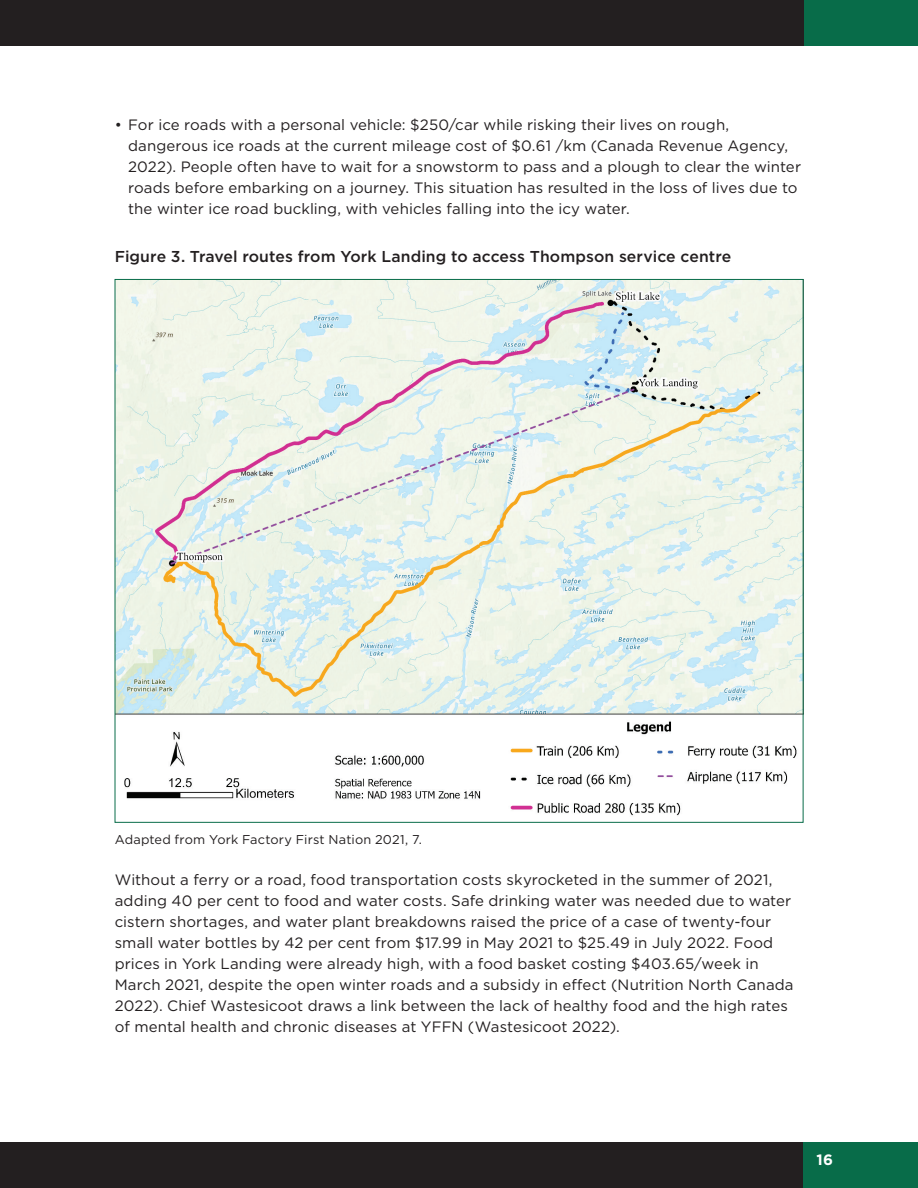
<style>
.page{position:relative;width:918px;height:1188px;background:#fff}
.page>*{position:absolute;margin:0;border:0;box-sizing:border-box;transform-origin:0 0}
.t1{font:500 15.75px "Gotham";letter-spacing:.005em;color:#231f20}
.t2{font:15px/21px "Gotham";letter-spacing:.005em;color:#231f20}
.t3{font:700 15px "Gotham";color:#fff}
.t4{font:12.75px "Gotham";letter-spacing:.015em;color:#231f20}
</style>
<div class="page">
<div style="left:802px;top:1143px;width:116px;height:45px;background:#086c49"></div>
<div style="left:803px;top:0;width:115px;height:45px;background:#086c49"></div>
<div style="left:0;top:1143px;width:802px;height:45px;background:#231f20"></div>
<div style="left:0;top:0;width:803px;height:45px;background:#231f20"></div>
<img style="left:117px;top:281px;width:684px;height:535px">
<p class="t2" style="left:128px;top:114px;width:674px;text-indent:-14px">• For ice roads with a personal vehicle: $250/car while risking their lives on rough, dangerous ice roads at the current mileage cost of $0.61 /km (Canada Revenue Agency, 2022). People often have to wait for a snowstorm to pass and a plough to clear the winter roads before embarking on a journey. This situation has resulted in the loss of lives due to the winter ice road buckling, with vehicles falling into the icy water.</p>
<p class="t1" style="left:115px;top:246px;width:618px">Figure 3. Travel routes from York Landing to access Thompson service centre</p>
<p class="t4" style="left:115px;top:831px;width:309px">Adapted from York Factory First Nation 2021, 7.</p>
<p class="t2" style="left:115px;top:869px;width:680px">Without a ferry or a road, food transportation costs skyrocketed in the summer of 2021, adding 40 per cent to food and water costs. Safe drinking water was needed due to water cistern shortages, and water plant breakdowns raised the price of a case of twenty-four small water bottles by 42 per cent from $17.99 in May 2021 to $25.49 in July 2022. Food prices in York Landing were already high, with a food basket costing $403.65/week in March 2021, despite the open winter roads and a subsidy in effect (Nutrition North Canada 2022). Chief Wastesicoot draws a link between the lack of healthy food and the high rates of mental health and chronic diseases at YFFN (Wastesicoot 2022).</p>
<p class="t3" style="left:817px;top:1150px;width:18px">16</p>
</div>
